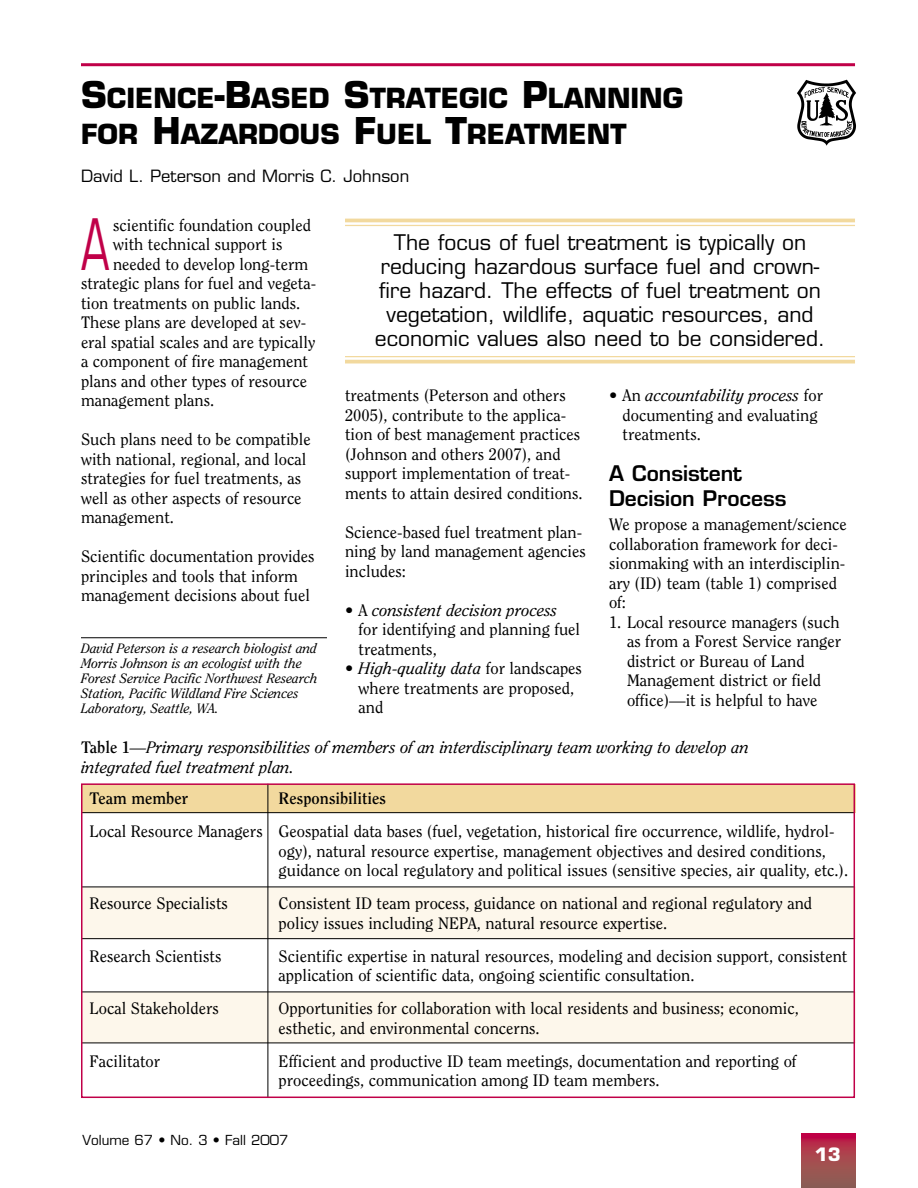
<style>
.page{position:relative;width:918px;height:1188px;background:#fff}
.page>*{position:absolute;margin:0;border:0;box-sizing:border-box;transform-origin:0 0}
.t1{font:69px "Eurostile";color:#c00048;scale:.6 1}
.t2{font:700 27px/36px "Eurostile";color:#000}
.t3{font:21px/24px "Eurostile";color:#000;text-align:center}
.t4{font:600 21px/25.5px "Eurostile";color:#000}
.t5{font:700 18px "Eurostile";color:#fff}
.t6{font:16.5px/19.5px "Clearface";color:#000}
.t7{font:italic 16.5px/19.5px "Clearface";color:#000}
.t8{font:16.5px "Eurostile";color:#000}
.t9{font:700 16.5px "Clearface";color:#000}
.t10{font:italic 13.5px/15px "Clearface";color:#000}
.t11{font:13.5px "Eurostile";color:#000}
.s1{font-size:36px}
.s2{font-style:italic}
.s3{font-weight:700;font-style:normal}
</style>
<div class="page">
<svg style="left:801px;top:1134px;width:54px;height:54px;background:#a4424e"></svg>
<hr style="left:345px;top:356px;width:510px;height:1px;background:#f2d99e">
<hr style="left:345px;top:360px;width:510px;height:3px;background:#f2d99e">
<hr style="left:345px;top:219px;width:510px;height:3px;background:#f2d99e">
<hr style="left:345px;top:225px;width:510px;height:1px;background:#f2d99e">
<img style="left:797px;top:79px;width:59px;height:67px">
<hr style="left:81px;top:63px;width:774px;height:3px;background:#c00048">
<hr style="left:81px;top:637px;width:246px;height:1px;background:#000">
<div style="left:81px;top:887px;width:774px;height:52px;background:#fdf7eb"></div>
<div style="left:81px;top:992px;width:774px;height:51px;background:#fdf7eb"></div>
<div style="left:81px;top:785px;width:774px;height:28px;background:#f2d99e"></div>
<hr style="left:81px;top:1043px;width:774px;height:1px;background:#000">
<hr style="left:81px;top:992px;width:774px;height:1px;background:#000">
<hr style="left:81px;top:938px;width:774px;height:1px;background:#000">
<hr style="left:81px;top:887px;width:774px;height:1px;background:#000">
<hr style="left:268px;top:784px;width:1px;height:313px;background:#000">
<hr style="left:81px;top:812px;width:774px;height:1px;background:#000">
<div style="left:81px;top:783px;width:774px;height:315px;border:2px solid #c00048"></div>
<h2 class="t2" style="left:81px;top:80px;width:604px"><span class="s1">S</span>CIENCE<span class="s1">-B</span>ASED <span class="s1">S</span>TRATEGIC <span class="s1">P</span>LANNING<br>FOR <span class="s1">H</span>AZARDOUS <span class="s1">F</span>UEL <span class="s1">T</span>REATMENT</h2>
<p class="t8" style="left:81px;top:166px;width:330px">David L. Peterson and Morris C. Johnson</p>
<h1 class="t1" style="left:81px;top:203px;width:49px">A</h1>
<p class="t6" style="left:113px;top:216px;width:199px">scientific foundation coupled</p>
<p class="t3" style="left:375px;top:231px;width:452px">The focus of fuel treatment is typically on reducing hazardous surface fuel and crown&shy;fire hazard. The effects of fuel treatment on vegetation, wildlife, aquatic resources, and economic values also need to be considered.</p>
<p class="t6" style="left:113px;top:235px;width:171px">with technical support is</p>
<p class="t6" style="left:113px;top:255px;width:197px">needed to develop long-term</p>
<p class="t6" style="left:81px;top:274px;width:237px">strategic plans for fuel and vegeta-</p>
<p class="t6" style="left:81px;top:294px;width:221px">tion treatments on public lands.</p>
<p class="t6" style="left:81px;top:313px;width:227px">These plans are developed at sev-</p>
<p class="t6" style="left:81px;top:333px;width:236px">eral spatial scales and are typically</p>
<p class="t6" style="left:81px;top:352px;width:229px">a component of fire management</p>
<p class="t6" style="left:81px;top:372px;width:228px">plans and other types of resource</p>
<p class="t6" style="left:81px;top:391px;width:135px">management plans.</p>
<p class="t6" style="left:81px;top:430px;width:231px">Such plans need to be compatible with national, regional, and local strategies for fuel treatments, as well as other aspects of resource management.</p>
<p class="t6" style="left:81px;top:547px;width:235px">Scientific documentation provides principles and tools that inform management decisions about fuel</p>
<p class="t10" style="left:81px;top:641px;width:238px">David Peterson is a research biologist and Morris Johnson is an ecologist with the Forest Service Pacific Northwest Research Station, Pacific Wildland Fire Sciences Laboratory, Seattle, WA.</p>
<p class="t6" style="left:623px;top:386px;width:202px;text-indent:-14px">• An <span class="s2">accountability process</span> for documenting and evaluating treatments.</p>
<p class="t4" style="left:609px;top:460px;width:179px">A Consistent<br>Decision Process</p>
<p class="t6" style="left:609px;top:515px;width:239px">We propose a management/science collaboration framework for deci&shy;sionmaking with an interdisciplin&shy;ary (ID) team (table 1) comprised of:</p>
<p class="t6" style="left:627px;top:612px;width:216px;text-indent:-18px">1. Local resource managers (such as from a Forest Service ranger district or Bureau of Land<br>Management district or field office)—it is helpful to have</p>
<p class="t7" style="left:81px;top:738px;width:670px"><span class="s3">Table 1</span>—Primary responsibilities of members of an interdisciplinary team working to develop an integrated fuel treatment plan.</p>
<p class="t9" style="left:90px;top:788px;width:100px">Team member</p>
<p class="t9" style="left:279px;top:788px;width:109px">Responsibilities</p>
<p class="t6" style="left:279px;top:822px;width:571px;text-indent:-189px">Local Resource Managers Geospatial data bases (fuel, vegetation, historical fire occurrence, wildlife, hydrol&shy;ogy), natural resource expertise, management objectives and desired conditions, guidance on local regulatory and political issues (sensitive species, air quality, etc.).</p>
<p class="t6" style="left:90px;top:894px;width:140px">Resource Specialists</p>
<p class="t6" style="left:279px;top:894px;width:535px">Consistent ID team process, guidance on national and regional regulatory and policy issues including NEPA, natural resource expertise.</p>
<p class="t6" style="left:90px;top:946px;width:133px">Research Scientists</p>
<p class="t6" style="left:279px;top:946px;width:570px">Scientific expertise in natural resources, modeling and decision support, consistent application of scientific data, ongoing scientific consultation.</p>
<p class="t6" style="left:90px;top:999px;width:131px">Local Stakeholders</p>
<p class="t6" style="left:279px;top:999px;width:522px">Opportunities for collaboration with local residents and business; economic, esthetic, and environmental concerns.</p>
<p class="t6" style="left:90px;top:1051px;width:72px">Facilitator</p>
<p class="t6" style="left:279px;top:1051px;width:519px">Efficient and productive ID team meetings, documentation and reporting of proceedings, communication among ID team members.</p>
<p class="t6" style="left:345px;top:386px;width:239px">treatments (Peterson and others 2005), contribute to the applica&shy;tion of best management practices (Johnson and others 2007), and support implementation of treat&shy;ments to attain desired conditions.</p>
<p class="t6" style="left:345px;top:522px;width:242px">Science-based fuel treatment plan&shy;ning by land management agencies includes:</p>
<p class="t6" style="left:359px;top:600px;width:223px;text-indent:-14px">• A <span class="s2">consistent decision process </span>for identifying and planning fuel treatments,</p>
<p class="t6" style="left:359px;top:659px;width:225px;text-indent:-13px">• <span class="s2">High-quality data</span> for landscapes where treatments are proposed, and</p>
<p class="t11" style="left:82px;top:1132px;width:207px">Volume 67 • No. 3 • Fall 2007</p>
<p class="t5" style="left:815px;top:1144px;width:25px">13</p>
</div>
